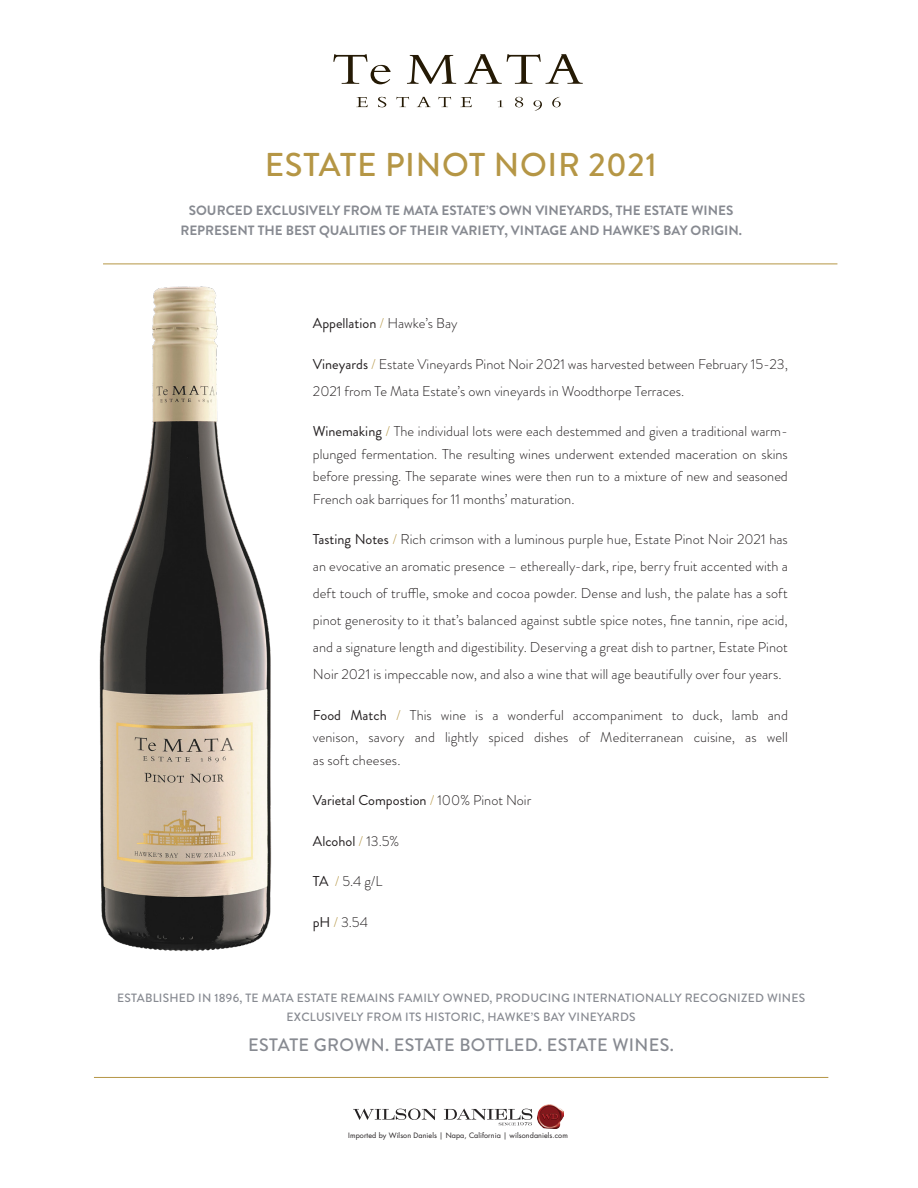
<style>
.page{position:relative;width:918px;height:1188px;background:#fff}
.page>*{position:absolute;margin:0;border:0;box-sizing:border-box;transform-origin:0 0}
.t1{font:500 33px "Brandon Grotesque";letter-spacing:.02em;color:#b59645}
.t2{font:500 18px "Brandon Grotesque";letter-spacing:.02em;color:#878a91}
.Body_text{font:300 14.25px/27px "Brandon Grotesque";color:#231f20;text-align:justify}
.Body_text-2{font:14.25px "Brandon Grotesque";color:#231f20}
.t3{font:700 13.5px/19.5px "Brandon Grotesque";color:#878a91;text-align:center}
.t4{font:500 12px "Brandon Grotesque";letter-spacing:.02em;color:#878a91}
.t5{font:7.2px "Futura Std";letter-spacing:.01em;color:#231f20}
.s1{font-weight:300;color:#b59645}
.s2{font-weight:300}
.s3{font-weight:400}
.s4{color:#b59645}
</style>
<div class="page">
<img style="left:99px;top:286px;width:173px;height:665px">
<svg style="left:353px;top:1109px;width:84px;height:11px"></svg>
<img style="left:537px;top:1105px;width:26px;height:24px">
<svg style="left:444px;top:1108px;width:88px;height:17px"></svg>
<svg style="left:356px;top:97px;width:12px;height:10px"></svg>
<svg style="left:378px;top:97px;width:8px;height:10px"></svg>
<svg style="left:396px;top:97px;width:13px;height:10px"></svg>
<svg style="left:417px;top:97px;width:14px;height:10px"></svg>
<svg style="left:438px;top:97px;width:13px;height:10px"></svg>
<svg style="left:460px;top:97px;width:12px;height:10px"></svg>
<svg style="left:497px;top:100px;width:6px;height:7px"></svg>
<svg style="left:515px;top:97px;width:8px;height:10px"></svg>
<svg style="left:533px;top:100px;width:9px;height:11px"></svg>
<svg style="left:552px;top:97px;width:9px;height:10px"></svg>
<svg style="left:333px;top:54px;width:58px;height:30px"></svg>
<svg style="left:407px;top:55px;width:49px;height:29px"></svg>
<svg style="left:465px;top:54px;width:118px;height:30px"></svg>
<hr style="left:94px;top:1077px;width:734px;height:1px;background:#b59645">
<hr style="left:103px;top:264px;width:734px;height:1px;background:#b59645">
<p class="t1" style="left:265px;top:142px;width:393px">ESTATE PINOT NOIR 2021</p>
<p class="t3" style="left:180px;top:201px;width:563px">SOURCED EXCLUSIVELY FROM TE MATA ESTATE’S OWN VINEYARDS, THE ESTATE WINES<br>REPRESENT THE BEST QUALITIES OF THEIR VARIETY, VINTAGE AND HAWKE’S BAY ORIGIN.</p>
<p class="Body_text-2" style="left:313px;top:314px;width:146px">Appellation <span class="s1">/</span> <span class="s2">Hawke’s Bay</span></p>
<p class="Body_text" style="left:313px;top:350px;width:477px"><span class="s3">Vineyards</span> <span class="s4">/</span> Estate Vineyards Pinot Noir 2021 was harvested between February 15-23,<br>2021 from Te Mata Estate’s own vineyards in Woodthorpe Terraces.</p>
<p class="Body_text" style="left:313px;top:420px;width:477px;line-height:22.5px"><span class="s3">Winemaking</span> <span class="s4">/</span> The individual lots were each destemmed and given a traditional warm&shy;plunged fermentation. The resulting wines underwent extended maceration on skins before pressing. The separate wines were then run to a mixture of new and seasoned French oak barriques for 11 months’ maturation.</p>
<p class="Body_text" style="left:313px;top:526px;width:477px"><span class="s3">Tasting Notes</span> <span class="s4">/</span> Rich crimson with a luminous purple hue, Estate Pinot Noir 2021 has an evocative an aromatic presence – ethereally-dark, ripe, berry fruit accented with a deft touch of truffle, smoke and cocoa powder. Dense and lush, the palate has a soft pinot generosity to it that’s balanced against subtle spice notes, fine tannin, ripe acid, and a signature length and digestibility. Deserving a great dish to partner, Estate Pinot Noir 2021 is impeccable now, and also a wine that will age beautifully over four years.</p>
<p class="Body_text" style="left:313px;top:704px;width:477px;line-height:22.5px"><span class="s3">Food Match</span> <span class="s4">/</span> This wine is a wonderful accompaniment to duck, lamb and venison, savory and lightly spiced dishes of Mediterranean cuisine, as well as soft cheeses.</p>
<p class="Body_text-2" style="left:313px;top:791px;width:220px">Varietal Compostion <span class="s1">/</span> <span class="s2">100% Pinot Noir</span></p>
<p class="Body_text-2" style="left:313px;top:831px;width:88px">Alcohol <span class="s1">/</span> <span class="s2">13.5%</span></p>
<p class="Body_text" style="left:313px;top:868px;width:71px"><span class="s3">TA</span> <span class="s4">/</span> 5.4 g/L</p>
<p class="Body_text" style="left:313px;top:908px;width:57px"><span class="s3">pH</span> <span class="s4">/</span> 3.54</p>
<p class="t4" style="left:117px;top:989px;width:689px">ESTABLISHED IN 1896, TE MATA ESTATE REMAINS FAMILY OWNED, PRODUCING INTERNATIONALLY RECOGNIZED WINES</p>
<p class="t4" style="left:287px;top:1009px;width:351px">EXCLUSIVELY FROM ITS HISTORIC, HAWKE’S BAY VINEYARDS</p>
<p class="t2" style="left:248px;top:1032px;width:427px">ESTATE GROWN. ESTATE BOTTLED. ESTATE WINES.</p>
<p class="t5" style="left:348px;top:1131px;width:221px">Imported by Wilson Daniels | Napa, California | wilsondaniels.com</p>
</div>
